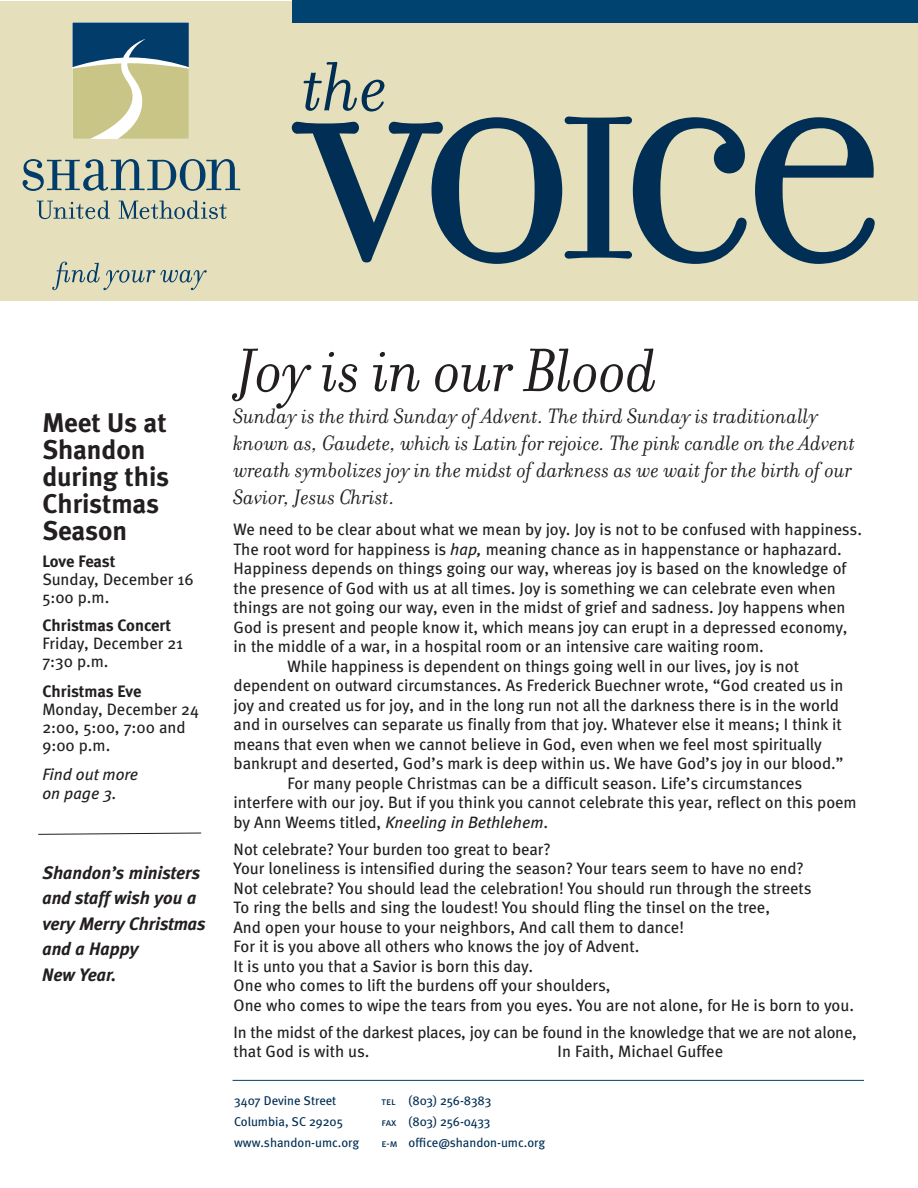
<style>
.page{position:relative;width:918px;height:1188px;background:#fff}
.page>*{position:absolute;margin:0;border:0;box-sizing:border-box;transform-origin:0 0}
.t1{font:345px "Filosofia";color:#002e54}
.t2{font:italic 75px "Filosofia";color:#002e54}
.t3{font:italic 66px "Filosofia";letter-spacing:-.01em;color:#231f20}
.t4{font:700 27px/27px "Meta";color:#231f20}
.t5{font:italic 22.5px/27px "Filosofia";color:#231f20}
.t6{font:italic 700 18px/25.5px "Meta";color:#231f20}
.t7{font:16.5px/19.5px "Meta";color:#231f20}
.t8{font:italic 16.5px/19.5px "Meta";color:#231f20}
.t9{font:700 16.5px "Meta";letter-spacing:-.005em;color:#231f20}
.t10{font:12.75px/21px "Meta";color:#002e54}
.s1{font-size:219.3px}
.s2{font-style:italic}
.s3{font-style:normal}
.s4{font-family:"Meta Book Caps";font-size:10.5px}
</style>
<div class="page">
<div style="left:0;top:1px;width:918px;height:300px;background:#e5e0bb"></div>
<svg style="left:23px;top:159px;width:217px;height:32px"></svg>
<svg style="left:37px;top:200px;width:73px;height:19px"></svg>
<svg style="left:119px;top:200px;width:108px;height:19px"></svg>
<svg style="left:52px;top:262px;width:155px;height:28px"></svg>
<svg style="left:73px;top:23px;width:116px;height:116px"></svg>
<hr style="left:233px;top:1080px;width:631px;height:1px;background:#004270">
<div style="left:293px;top:1px;width:625px;height:22px;background:#004270"></div>
<svg style="left:38px;top:832px;width:164px;height:3px"></svg>
<h2 class="t2" style="left:303px;top:40px;width:86px">the</h2>
<h1 class="t1" style="left:296px;top:-63px;width:595px">vo<span class="s1">I</span>ce</h1>
<h3 class="t4" style="left:42px;top:409px;width:128px">Meet Us at<br>Shandon during this<br>Christmas<br>Season</h3>
<p class="t9" style="left:42px;top:551px;width:75px">Love Feast</p>
<p class="t7" style="left:42px;top:572px;width:153px;line-height:18px">Sunday, December 16<br>5:00 p.m.</p>
<p class="t9" style="left:42px;top:616px;width:130px">Christmas Concert</p>
<p class="t7" style="left:42px;top:636px;width:142px;line-height:18px">Friday, December 21<br>7:30 p.m.</p>
<p class="t9" style="left:42px;top:682px;width:101px">Christmas Eve</p>
<p class="t7" style="left:42px;top:702px;width:158px;line-height:18px">Monday, December 24<br>2:00, 5:00, 7:00 and<br>9:00 p.m.</p>
<p class="t8" style="left:42px;top:766px;width:97px">Find out more on page 3.</p>
<p class="t6" style="left:42px;top:862px;width:165px">Shandon’s ministers and staff wish you a very Merry Christmas and a Happy<br>New Year.</p>
<h3 class="t3" style="left:237px;top:330px;width:423px">Joy is in our Blood</h3>
<p class="t5" style="left:234px;top:401px;width:623px">Sunday is the third Sunday of Advent. The third Sunday is traditionally known as, Gaudete, which is Latin for rejoice. The pink candle on the Advent wreath symbolizes joy in the midst of darkness as we wait for the birth of our Savior, Jesus Christ.</p>
<p class="t7" style="left:234px;top:521px;width:630px">We need to be clear about what we mean by joy. Joy is not to be confused with happiness.</p>
<p class="t7" style="left:234px;top:541px;width:610px">The root word for happiness is <span class="s2">hap,</span> meaning chance as in happenstance or haphazard.</p>
<p class="t7" style="left:234px;top:560px;width:614px">Happiness depends on things going our way, whereas joy is based on the knowledge of</p>
<p class="t7" style="left:234px;top:580px;width:604px">the presence of God with us at all times. Joy is something we can celebrate even when</p>
<p class="t7" style="left:234px;top:599px;width:613px">things are not going our way, even in the midst of grief and sadness. Joy happens when</p>
<p class="t7" style="left:234px;top:619px;width:615px">God is present and people know it, which means joy can erupt in a depressed economy,</p>
<p class="t7" style="left:234px;top:638px;width:532px">in the middle of a war, in a hospital room or an intensive care waiting room.</p>
<p class="t7" style="left:288px;top:658px;width:513px">While happiness is dependent on things going well in our lives, joy is not</p>
<p class="t7" style="left:234px;top:677px;width:611px">dependent on outward circumstances. As Frederick Buechner wrote, “God created us in</p>
<p class="t7" style="left:234px;top:697px;width:607px">joy and created us for joy, and in the long run not all the darkness there is in the world</p>
<p class="t7" style="left:234px;top:716px;width:610px">and in ourselves can separate us finally from that joy. Whatever else it means; I think it</p>
<p class="t7" style="left:234px;top:736px;width:590px">means that even when we cannot believe in God, even when we feel most spiritually</p>
<p class="t7" style="left:234px;top:755px;width:611px">bankrupt and deserted, God’s mark is deep within us. We have God’s joy in our blood.”</p>
<p class="t7" style="left:288px;top:775px;width:516px">For many people Christmas can be a difficult season. Life’s circumstances</p>
<p class="t7" style="left:234px;top:794px;width:625px">interfere with our joy. But if you think you cannot celebrate this year, reflect on this poem</p>
<p class="t8" style="left:234px;top:814px;width:316px"><span class="s3">by Ann Weems titled,</span> Kneeling in Bethlehem<span class="s3">.</span></p>
<p class="t7" style="left:234px;top:841px;width:622px">Not celebrate? Your burden too great to bear?<br>Your loneliness is intensified during the season? Your tears seem to have no end?<br>Not celebrate? You should lead the celebration! You should run through the streets<br>To ring the bells and sing the loudest! You should fling the tinsel on the tree,<br>And open your house to your neighbors, And call them to dance!<br>For it is you above all others who knows the joy of Advent.<br>It is unto you that a Savior is born this day.<br>One who comes to lift the burdens off your shoulders,<br>One who comes to wipe the tears from you eyes. You are not alone, for He is born to you.</p>
<p class="t7" style="left:234px;top:1024px;width:625px">In the midst of the darkest places, joy can be found in the knowledge that we are not alone, that God is with us.</p>
<p class="t7" style="left:558px;top:1043px;width:167px">In Faith, Michael Guffee</p>
<p class="t10" style="left:234px;top:1091px;width:127px">3407 Devine Street<br>Columbia, SC 29205 www.shandon-umc.org</p>
<p class="t10" style="left:382px;top:1091px;width:165px"><span class="s4">tel</span> (803) 256-8383<br><span class="s4">fax</span> (803) 256-0433<br><span class="s4">e-m</span> office@shandon-umc.org</p>
</div>
